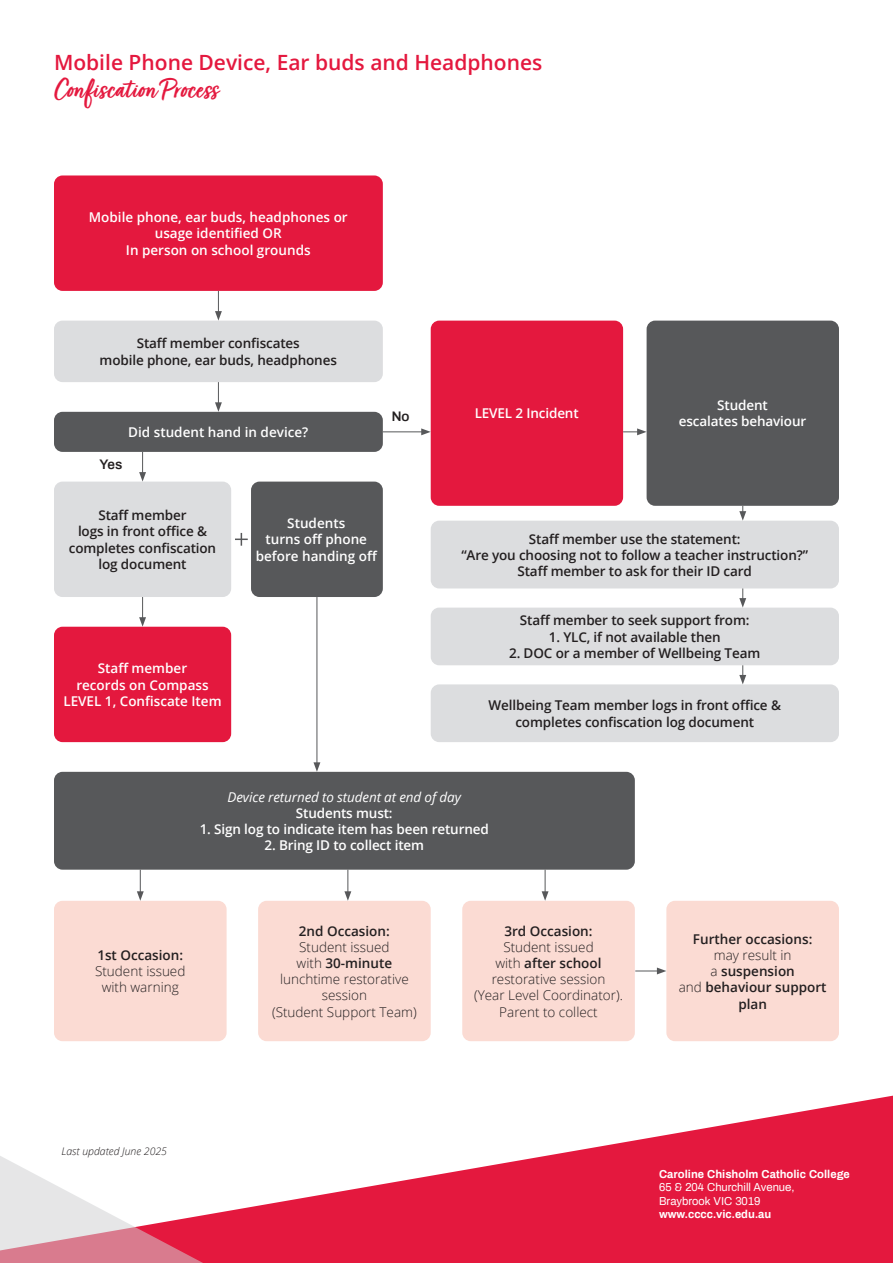
<style>
.page{position:relative;width:893px;height:1263px;background:#fff}
.page>*{position:absolute;margin:0;border:0;box-sizing:border-box;transform-origin:0 0}
.Paragraph_Title{font:30px "Turbinado Bold Pro";color:#e4183e}
.Paragraph_Title-2{font:600 21px "Open Sans";color:#e4183e}
.Body{font:600 13.5px/16.2px "Open Sans";letter-spacing:-.01em;color:#231f20;text-align:center}
.Body-2{font:600 13.5px "Open Sans";color:#fff}
.Body-3{font:300 13.5px/16.2px "Open Sans";color:#231f20;text-align:center}
.Body-4{font:italic 13.5px "Open Sans";letter-spacing:-.01em;color:#fff}
.t1{font:600 13.5px "Archivo";color:#231f20}
.t2{font:700 11.25px "Archivo";color:#fff}
.t3{font:11.25px/13.5px "Archivo";color:#fff}
.t4{font:italic 300 10.5px "Open Sans";color:#231f20}
.s1{font-weight:300}
</style>
<div class="page">
<svg style="left:203px;top:1095px;width:690px;height:168px;fill:#e4183e"></svg>
<svg style="left:0;top:1156px;width:203px;height:107px"></svg>
<div style="left:54px;top:175px;width:329px;height:116px;background:#e4183e;border-radius:9px"></div>
<div style="left:54px;top:412px;width:329px;height:40px;background:#57585a;border-radius:9px"></div>
<div style="left:54px;top:627px;width:177px;height:115px;background:#e4183e;border-radius:9px"></div>
<div style="left:54px;top:321px;width:329px;height:61px;background:#dcdddf;border-radius:9px"></div>
<div style="left:54px;top:772px;width:581px;height:98px;background:#57585a;border-radius:9px"></div>
<div style="left:54px;top:482px;width:177px;height:115px;background:#dcdddf;border-radius:9px"></div>
<div style="left:431px;top:321px;width:192px;height:185px;background:#e4183e;border-radius:9px"></div>
<div style="left:647px;top:321px;width:192px;height:185px;background:#57585a;border-radius:9px"></div>
<div style="left:431px;top:521px;width:408px;height:67px;background:#dcdddf;border-radius:9px"></div>
<div style="left:431px;top:608px;width:408px;height:57px;background:#dcdddf;border-radius:9px"></div>
<div style="left:431px;top:684px;width:408px;height:58px;background:#dcdddf;border-radius:9px"></div>
<div style="left:251px;top:482px;width:132px;height:115px;background:#57585a;border-radius:9px"></div>
<div style="left:54px;top:901px;width:173px;height:140px;background:#fbdbd3;border-radius:9px"></div>
<div style="left:258px;top:901px;width:173px;height:140px;background:#fbdbd3;border-radius:9px"></div>
<div style="left:462px;top:901px;width:173px;height:140px;background:#fbdbd3;border-radius:9px"></div>
<div style="left:666px;top:901px;width:173px;height:140px;background:#fbdbd3;border-radius:9px"></div>
<svg style="left:215px;top:291px;width:7px;height:30px"></svg>
<svg style="left:215px;top:382px;width:7px;height:30px"></svg>
<svg style="left:139px;top:452px;width:7px;height:30px"></svg>
<svg style="left:139px;top:597px;width:7px;height:30px"></svg>
<hr style="left:317px;top:597px;width:1px;height:168px;background:#57585a">
<svg style="left:313px;top:762px;width:7px;height:10px"></svg>
<svg style="left:137px;top:870px;width:7px;height:31px"></svg>
<svg style="left:344px;top:870px;width:7px;height:31px"></svg>
<svg style="left:542px;top:870px;width:7px;height:31px"></svg>
<svg style="left:635px;top:967px;width:31px;height:7px"></svg>
<hr style="left:383px;top:431px;width:41px;height:1px;background:#57585a">
<svg style="left:421px;top:428px;width:10px;height:7px"></svg>
<svg style="left:623px;top:428px;width:24px;height:7px"></svg>
<svg style="left:739px;top:506px;width:7px;height:15px"></svg>
<svg style="left:739px;top:588px;width:7px;height:20px"></svg>
<svg style="left:739px;top:665px;width:7px;height:19px"></svg>
<svg style="left:235px;top:533px;width:13px;height:13px"></svg>
<p class="Paragraph_Title-2" style="left:54px;top:48px;width:490px">Mobile Phone Device, Ear buds and Headphones</p>
<p class="Paragraph_Title" style="left:54px;top:73px;width:166px">Confiscation Process</p>
<p class="Body-2" style="left:89px;top:208px;width:260px">Mobile phone, ear buds, headphones or</p>
<p class="Body-2" style="left:155px;top:224px;width:128px">usage identified OR</p>
<p class="Body-2" style="left:126px;top:240px;width:186px">In person on school grounds</p>
<p class="Body" style="left:137px;top:335px;width:165px">Staff member confiscates</p>
<p class="Body" style="left:100px;top:351px;width:239px">mobile phone, ear buds, headphones</p>
<p class="Body-2" style="left:128px;top:423px;width:182px">Did student hand in device?</p>
<p class="t1" style="left:99px;top:455px;width:24px">Yes</p>
<p class="t1" style="left:392px;top:407px;width:19px">No</p>
<p class="Body" style="left:98px;top:507px;width:90px">Staff member</p>
<p class="Body" style="left:78px;top:523px;width:131px">logs in front office &amp;</p>
<p class="Body" style="left:69px;top:539px;width:149px">completes confiscation</p>
<p class="Body" style="left:98px;top:555px;width:90px">log document</p>
<p class="Body-2" style="left:287px;top:514px;width:59px">Students</p>
<p class="Body-2" style="left:266px;top:530px;width:103px">turns off phone</p>
<p class="Body-2" style="left:256px;top:546px;width:123px">before handing off</p>
<p class="Body-2" style="left:98px;top:659px;width:91px">Staff member</p>
<p class="Body-2" style="left:76px;top:675px;width:134px">records on Compass</p>
<p class="Body-2" style="left:63px;top:692px;width:160px">LEVEL 1, Confiscate Item</p>
<p class="Body-2" style="left:475px;top:404px;width:106px">LEVEL 2 Incident</p>
<p class="Body-2" style="left:717px;top:396px;width:52px">Student</p>
<p class="Body-2" style="left:679px;top:412px;width:129px">escalates behaviour</p>
<p class="Body" style="left:461px;top:530px;width:348px">Staff member use the statement:<br>“Are you choosing not to follow a teacher instruction?”</p>
<p class="Body" style="left:517px;top:563px;width:236px">Staff member to ask for their ID card</p>
<p class="Body" style="left:520px;top:612px;width:231px">Staff member to seek support from:</p>
<p class="Body" style="left:549px;top:628px;width:173px">1. YLC, if not available then</p>
<p class="Body" style="left:509px;top:644px;width:253px">2. DOC or a member of Wellbeing Team</p>
<p class="Body" style="left:488px;top:697px;width:294px">Wellbeing Team member logs in front office &amp; completes confiscation log document</p>
<p class="Body-4" style="left:228px;top:787px;width:235px">Device returned to student at end of day</p>
<p class="Body-2" style="left:296px;top:804px;width:98px">Students must:</p>
<p class="Body-2" style="left:200px;top:820px;width:291px">1. Sign log to indicate item has been returned</p>
<p class="Body-2" style="left:264px;top:836px;width:161px">2. Bring ID to collect item</p>
<p class="Body" style="left:97px;top:947px;width:87px">1st Occasion:</p>
<p class="Body-3" style="left:95px;top:963px;width:92px">Student issued</p>
<p class="Body-3" style="left:102px;top:979px;width:79px">with warning</p>
<p class="Body" style="left:299px;top:922px;width:92px">2nd Occasion:</p>
<p class="Body-3" style="left:299px;top:938px;width:92px">Student issued</p>
<p class="Body" style="left:297px;top:955px;width:97px"><span class="s1">with</span> 30-minute</p>
<p class="Body-3" style="left:280px;top:971px;width:130px">lunchtime restorative session</p>
<p class="Body-3" style="left:272px;top:1003px;width:146px">(Student Support Team)</p>
<p class="Body" style="left:504px;top:922px;width:90px">3rd Occasion:</p>
<p class="Body-3" style="left:503px;top:938px;width:92px">Student issued</p>
<p class="Body" style="left:495px;top:955px;width:108px"><span class="s1">with</span> after school</p>
<p class="Body-3" style="left:492px;top:971px;width:115px">restorative session</p>
<p class="Body-3" style="left:474px;top:987px;width:150px">(Year Level Coordinator).</p>
<p class="Body-3" style="left:499px;top:1003px;width:100px">Parent to collect</p>
<p class="Body" style="left:693px;top:930px;width:121px">Further occasions:</p>
<p class="Body-3" style="left:714px;top:946px;width:79px">may result in</p>
<p class="Body" style="left:710px;top:963px;width:86px"><span class="s1">a</span> suspension</p>
<p class="Body" style="left:679px;top:979px;width:149px"><span class="s1">and</span> behaviour support plan</p>
<p class="t4" style="left:62px;top:1144px;width:107px">Last updated June 2025</p>
<p class="t2" style="left:659px;top:1166px;width:192px">Caroline Chisholm Catholic College</p>
<p class="t3" style="left:659px;top:1180px;width:137px">65 &amp; 204 Churchill Avenue,<br>Braybrook VIC 3019</p>
<p class="t2" style="left:659px;top:1206px;width:114px">www.cccc.vic.edu.au</p>
</div>
